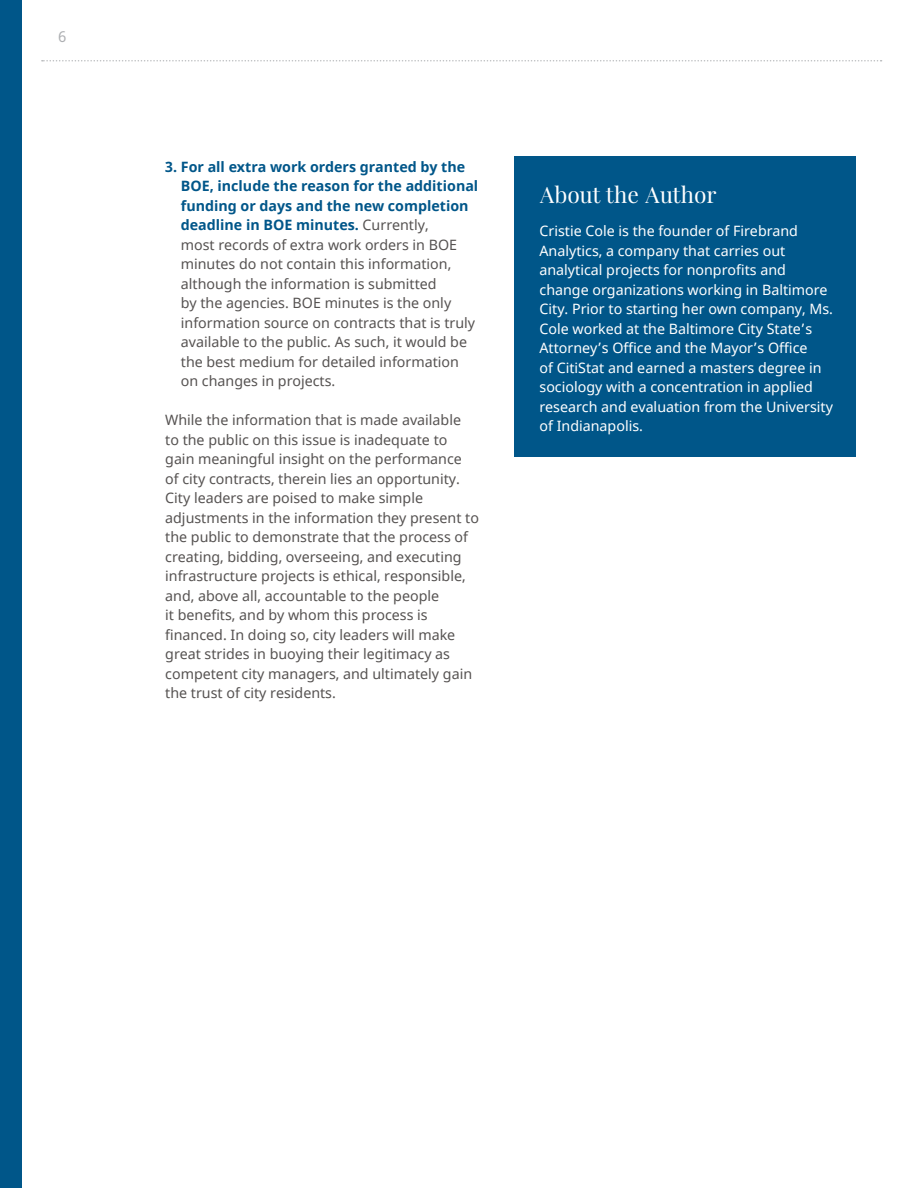
<style>
.page{position:relative;width:918px;height:1188px;background:#fff}
.page>*{position:absolute;margin:0;border:0;box-sizing:border-box;transform-origin:0 0}
.t1{font:22.5px "Playfair Display";color:#fff}
.t2{font:15px "Noto Sans";color:#adafb2}
.t3{font:14.25px/19.5px "Noto Sans";color:#555251}
.t4{font:14.25px/19.5px "Noto Sans";color:#fff}
.s1{font-weight:700;color:#005689}
</style>
<div class="page">
<svg style="left:42px;top:60px;width:840px;height:2px"></svg>
<div style="left:0;top:0;width:22px;height:1188px;background:#005689"></div>
<hr style="left:917px;top:0;width:1px;height:1188px;background:#005689">
<div style="left:514px;top:157px;width:341px;height:300px;background:#005689"></div>
<p class="t2" style="left:58px;top:27px;width:10px">6</p>
<p class="t3" style="left:181px;top:157px;width:299px;text-indent:-16px"><span class="s1">3. For all extra work orders granted by the BOE, include the reason for the additional funding or days and the new completion deadline in BOE minutes.</span> Currently,<br>most records of extra work orders in BOE minutes do not contain this information, although the information is submitted<br>by the agencies. BOE minutes is the only information source on contracts that is truly available to the public. As such, it would be the best medium for detailed information on changes in projects.</p>
<p class="t3" style="left:165px;top:411px;width:315px">While the information that is made available<br>to the public on this issue is inadequate to gain meaningful insight on the performance of city contracts, therein lies an opportunity.<br>City leaders are poised to make simple adjustments in the information they present to the public to demonstrate that the process of creating, bidding, overseeing, and executing infrastructure projects is ethical, responsible, and, above all, accountable to the people<br>it benefits, and by whom this process is financed. In doing so, city leaders will make great strides in buoying their legitimacy as competent city managers, and ultimately gain the trust of city residents.</p>
<h1 class="t1" style="left:540px;top:179px;width:179px">About the Author</h1>
<p class="t4" style="left:540px;top:222px;width:295px">Cristie Cole is the founder of Firebrand Analytics, a company that carries out analytical projects for nonprofits and change organizations working in Baltimore City. Prior to starting her own company, Ms.<br>Cole worked at the Baltimore City State’s Attorney’s Office and the Mayor’s Office<br>of CitiStat and earned a masters degree in sociology with a concentration in applied research and evaluation from the University of Indianapolis.</p>
</div>
